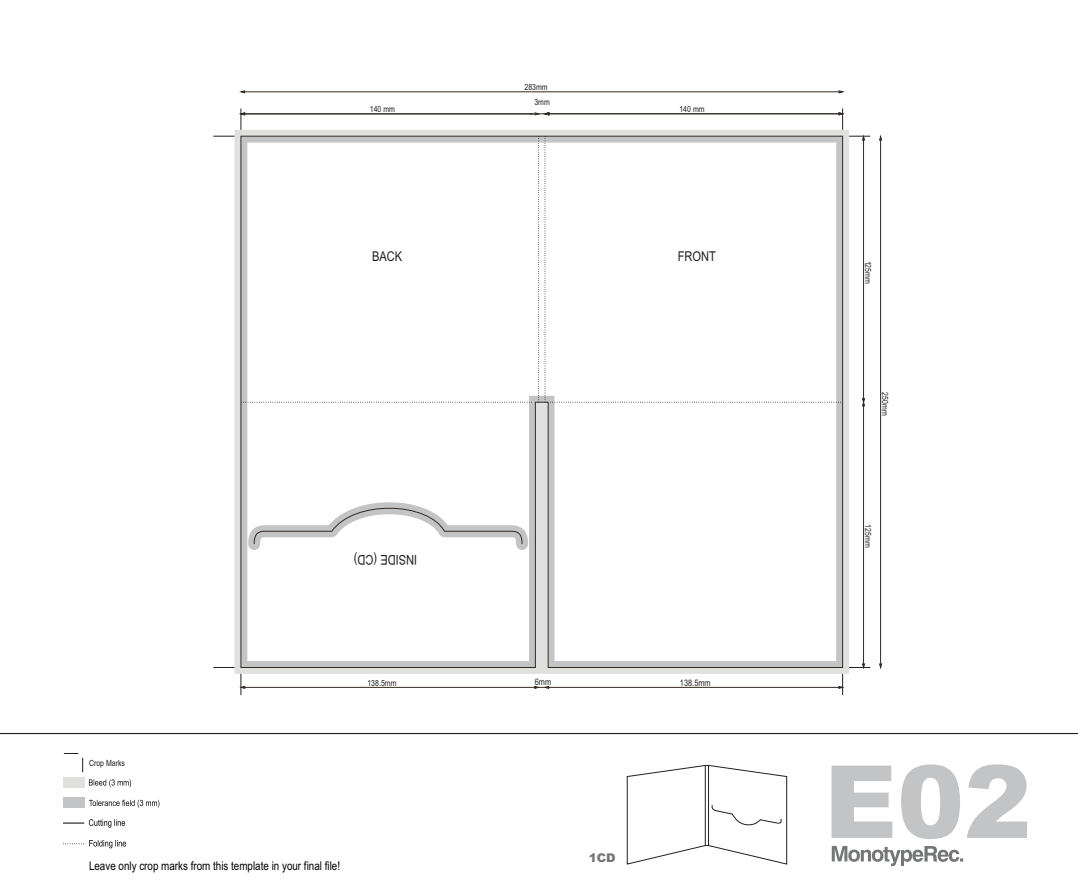
<style>
.page{position:relative;width:1078px;height:893px;background:#fff}
.page>*{position:absolute;margin:0;border:0;box-sizing:border-box;transform-origin:0 0}
.t1{font:900 100.8px "Arial";color:#c3c4c5}
.t2{font:13.5px "Arial Narrow";color:#231f20}
.t3{font:12px "Arial Narrow";color:#000002}
.t4{font:900 12px "Arial";color:#757777}
.t5{font:9px "Arial Narrow";color:#231f20}
.t6{font:8.48px "Arial Narrow";color:#231f20}
</style>
<div class="page">
<svg style="left:832px;top:846px;width:131px;height:20px"></svg>
<hr style="left:0;top:733px;width:1078px;height:1px;background:#231f20">
<hr style="left:548px;top:687px;width:295px;height:1px;background:#322a24">
<hr style="left:880px;top:140px;width:1px;height:528px;background:#322a24">
<hr style="left:863px;top:140px;width:1px;height:264px;background:#322a24">
<hr style="left:863px;top:404px;width:1px;height:264px;background:#322a24">
<svg style="left:862px;top:398px;width:3px;height:8px"></svg>
<hr style="left:243px;top:687px;width:305px;height:1px;background:#322a24">
<svg style="left:535px;top:686px;width:14px;height:3px"></svg>
<hr style="left:243px;top:92px;width:600px;height:1px;background:#322a24">
<hr style="left:244px;top:114px;width:289px;height:1px;background:#322a24">
<hr style="left:545px;top:114px;width:298px;height:1px;background:#322a24">
<svg style="left:530px;top:113px;width:19px;height:2px"></svg>
<svg style="left:235px;top:130px;width:614px;height:544px;background:#dbdbd9"></svg>
<svg style="left:241px;top:136px;width:602px;height:532px"></svg>
<svg style="left:538px;top:136px;width:1px;height:266px"></svg>
<svg style="left:545px;top:136px;width:296px;height:267px"></svg>
<svg style="left:241px;top:402px;width:291px;height:1px"></svg>
<svg style="left:242px;top:500px;width:292px;height:56px"></svg>
<svg style="left:89px;top:779px;width:42px;height:8px"></svg>
<svg style="left:89px;top:800px;width:70px;height:8px"></svg>
<svg style="left:63px;top:819px;width:62px;height:9px"></svg>
<svg style="left:63px;top:840px;width:63px;height:8px"></svg>
<div style="left:63px;top:797px;width:21px;height:11px;background:#c3c4c5"></div>
<div style="left:63px;top:777px;width:21px;height:11px;background:#e0e1df"></div>
<svg style="left:64px;top:753px;width:19px;height:19px"></svg>
<svg style="left:240px;top:674px;width:5px;height:21px"></svg>
<svg style="left:213px;top:667px;width:22px;height:1px"></svg>
<svg style="left:213px;top:136px;width:22px;height:1px"></svg>
<svg style="left:240px;top:109px;width:5px;height:21px"></svg>
<svg style="left:839px;top:109px;width:4px;height:21px"></svg>
<svg style="left:849px;top:136px;width:21px;height:4px"></svg>
<svg style="left:849px;top:664px;width:21px;height:4px"></svg>
<svg style="left:839px;top:674px;width:4px;height:21px"></svg>
<svg style="left:626px;top:765px;width:161px;height:100px"></svg>
<p class="t6" style="left:370px;top:106px;width:27px">140 mm</p>
<p class="t6" style="left:524px;top:84px;width:25px">283mm</p>
<p class="t6" style="left:534px;top:99px;width:17px">3mm</p>
<p class="t6" style="left:679px;top:106px;width:27px">140 mm</p>
<p class="t2" style="left:372px;top:251px;width:32px">BACK</p>
<p class="t2" style="left:678px;top:251px;width:40px">FRONT</p>
<p class="t2" style="left:417px;top:565px;width:65px;rotate:-180deg">INSIDE (CD)</p>
<p class="t6" style="left:89px;top:760px;width:38px">Crop Marks</p>
<p class="t6" style="left:367px;top:680px;width:31px">138.5mm</p>
<p class="t3" style="left:89px;top:861px;width:253px">Leave only crop marks from this template in your final file!</p>
<p class="t5" style="left:535px;top:678px;width:18px">6mm</p>
<p class="t5" style="left:680px;top:679px;width:32px">138.5mm</p>
<p class="t4" style="left:589px;top:853px;width:28px">1CD</p>
<p class="t6" style="left:871px;top:260px;width:25px;rotate:90deg">125mm</p>
<p class="t6" style="left:888px;top:392px;width:25px;rotate:90deg">250mm</p>
<p class="t6" style="left:871px;top:524px;width:25px;rotate:90deg">125mm</p>
<h1 class="t1" style="left:824px;top:766px;width:209px">E02</h1>
</div>
